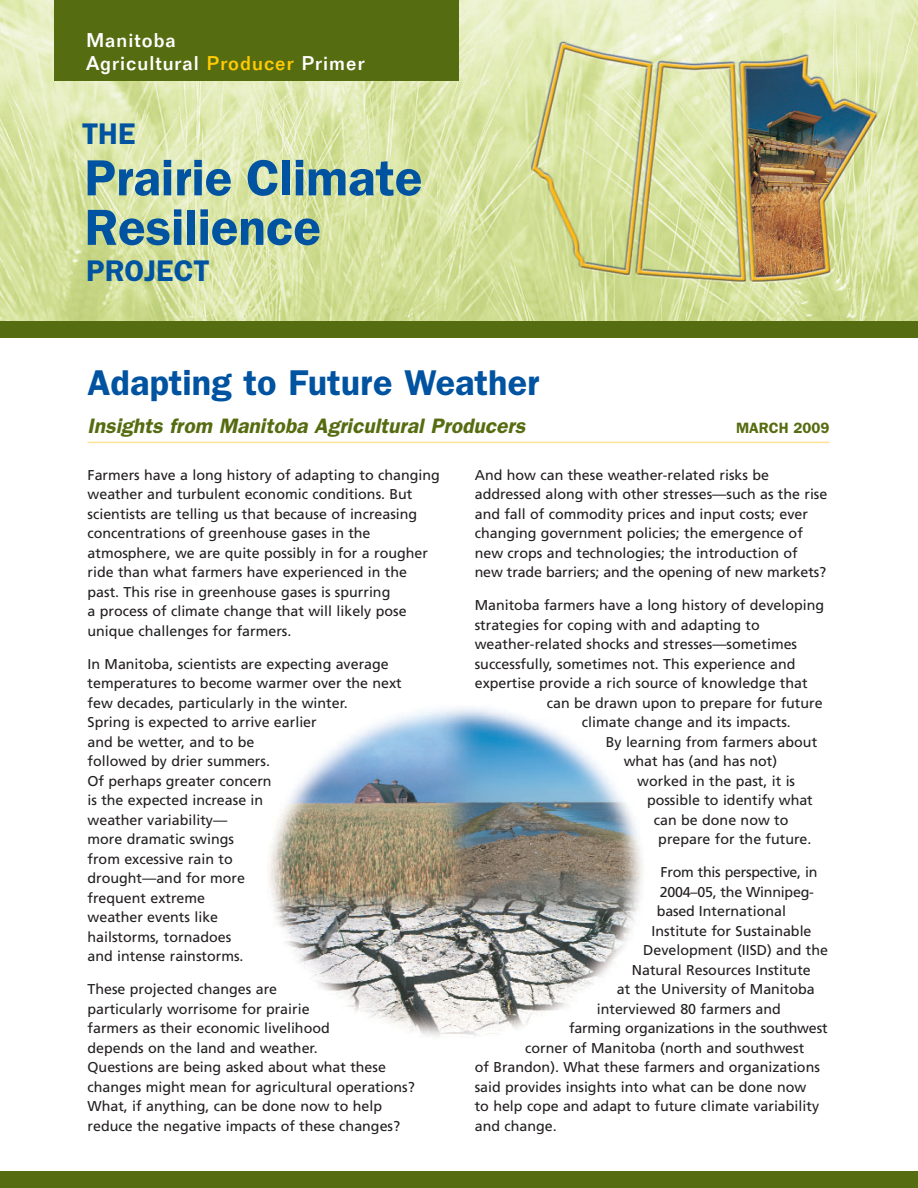
<style>
.page{position:relative;width:918px;height:1188px;background:#fff}
.page>*{position:absolute;margin:0;border:0;box-sizing:border-box;transform-origin:0 0}
.t1{font:600 51px/49.5px "Franklin Gothic";color:#0053a0}
.t2{font:600 36px "Franklin Gothic";color:#0053a0}
.t3{font:600 30px "Franklin Gothic";color:#0053a0}
.t4{font:italic 600 21px "Franklin Gothic";color:#566c10}
.t5{font:500 19.5px/23.4px "Folio";letter-spacing:.055em;color:#fff}
.t6{font:600 15px "Franklin Gothic";color:#566c10}
.t7{font:14.25px/19.5px "Frutiger";color:#231f20}
.s1{color:#ffcb04}
</style>
<div class="page">
<img style="left:0;top:0;width:918px;height:321px">
<div style="left:0;top:321px;width:918px;height:17px;background:#566c10"></div>
<div style="left:54px;top:0;width:405px;height:81px;background:#566c10"></div>
<hr style="left:88px;top:442px;width:742px;height:1px;background:#ffe293">
<div style="left:0;top:1171px;width:918px;height:17px;background:#566c10"></div>
<img style="left:254px;top:693px;width:405px;height:358px;border-radius:50%">
<h3 class="t5" style="left:87px;top:30px;width:280px">Manitoba<br>Agricultural <span class="s1">Producer</span> Primer</h3>
<h3 class="t3" style="left:82px;top:124px;width:55px">THE</h3>
<h1 class="t1" style="left:84px;top:158px;width:339px">Prairie Climate<br>Resilience</h1>
<h3 class="t3" style="left:86px;top:260px;width:125px">PROJECT</h3>
<h2 class="t2" style="left:88px;top:371px;width:453px">Adapting to Future Weather</h2>
<h3 class="t4" style="left:88px;top:418px;width:439px">Insights from Manitoba Agricultural Producers</h3>
<p class="t6" style="left:736px;top:422px;width:95px">MARCH 2009</p>
<p class="t7" style="left:88px;top:466px;width:354px">Farmers have a long history of adapting to changing weather and turbulent economic conditions. But scientists are telling us that because of increasing concentrations of greenhouse gases in the atmosphere, we are quite possibly in for a rougher ride than what farmers have experienced in the past. This rise in greenhouse gases is spurring<br>a process of climate change that will likely pose unique challenges for farmers.</p>
<p class="t7" style="left:88px;top:655px;width:316px">In Manitoba, scientists are expecting average temperatures to become warmer over the next few decades, particularly in the winter.<br>Spring is expected to arrive earlier<br>and be wetter, and to be<br>followed by drier summers.<br>Of perhaps greater concern<br>is the expected increase in<br>weather variability—<br>more dramatic swings<br>from excessive rain to<br>drought—and for more<br>frequent extreme<br>weather events like<br>hailstorms, tornadoes<br>and intense rainstorms.</p>
<p class="t7" style="left:88px;top:981px;width:329px">These projected changes are<br>particularly worrisome for prairie<br>farmers as their economic livelihood<br>depends on the land and weather.<br>Questions are being asked about what these changes might mean for agricultural operations?<br>What, if anything, can be done now to help reduce the negative impacts of these changes?</p>
<p class="t7" style="left:475px;top:466px;width:354px">And how can these weather-related risks be addressed along with other stresses—such as the rise and fall of commodity prices and input costs; ever changing government policies; the emergence of new crops and technologies; the introduction of new trade barriers; and the opening of new markets?</p>
<p class="t7" style="left:475px;top:597px;width:351px">Manitoba farmers have a long history of developing</p>
<p class="t7" style="left:475px;top:616px;width:286px">strategies for coping with and adapting to</p>
<p class="t7" style="left:475px;top:636px;width:324px">weather-related shocks and stresses—sometimes</p>
<p class="t7" style="left:475px;top:655px;width:322px">successfully, sometimes not. This experience and</p>
<p class="t7" style="left:475px;top:675px;width:334px">expertise provide a rich source of knowledge that</p>
<p class="t7" style="left:547px;top:694px;width:277px">can be drawn upon to prepare for future</p>
<p class="t7" style="left:582px;top:714px;width:211px">climate change and its impacts.</p>
<p class="t7" style="left:606px;top:733px;width:213px">By learning from farmers about</p>
<p class="t7" style="left:624px;top:753px;width:155px">what has (and has not)</p>
<p class="t7" style="left:637px;top:772px;width:159px">worked in the past, it is</p>
<p class="t7" style="left:647px;top:792px;width:167px">possible to identify what</p>
<p class="t7" style="left:654px;top:811px;width:136px">can be done now to</p>
<p class="t7" style="left:658px;top:831px;width:155px">prepare for the future.</p>
<p class="t7" style="left:661px;top:864px;width:158px">From this perspective, in</p>
<p class="t7" style="left:660px;top:883px;width:156px">2004–05, the Winnipeg-</p>
<p class="t7" style="left:657px;top:903px;width:131px">based International</p>
<p class="t7" style="left:652px;top:922px;width:161px">Institute for Sustainable</p>
<p class="t7" style="left:643px;top:942px;width:186px">Development (IISD) and the</p>
<p class="t7" style="left:632px;top:961px;width:180px">Natural Resources Institute</p>
<p class="t7" style="left:617px;top:981px;width:199px">at the University of Manitoba</p>
<p class="t7" style="left:597px;top:1000px;width:186px">interviewed 80 farmers and</p>
<p class="t7" style="left:569px;top:1020px;width:260px">farming organizations in the southwest</p>
<p class="t7" style="left:525px;top:1039px;width:281px">corner of Manitoba (north and southwest</p>
<p class="t7" style="left:475px;top:1059px;width:347px">of Brandon). What these farmers and organizations</p>
<p class="t7" style="left:475px;top:1078px;width:333px">said provides insights into what can be done now</p>
<p class="t7" style="left:475px;top:1098px;width:346px">to help cope and adapt to future climate variability</p>
<p class="t7" style="left:475px;top:1117px;width:83px">and change.</p>
</div>
